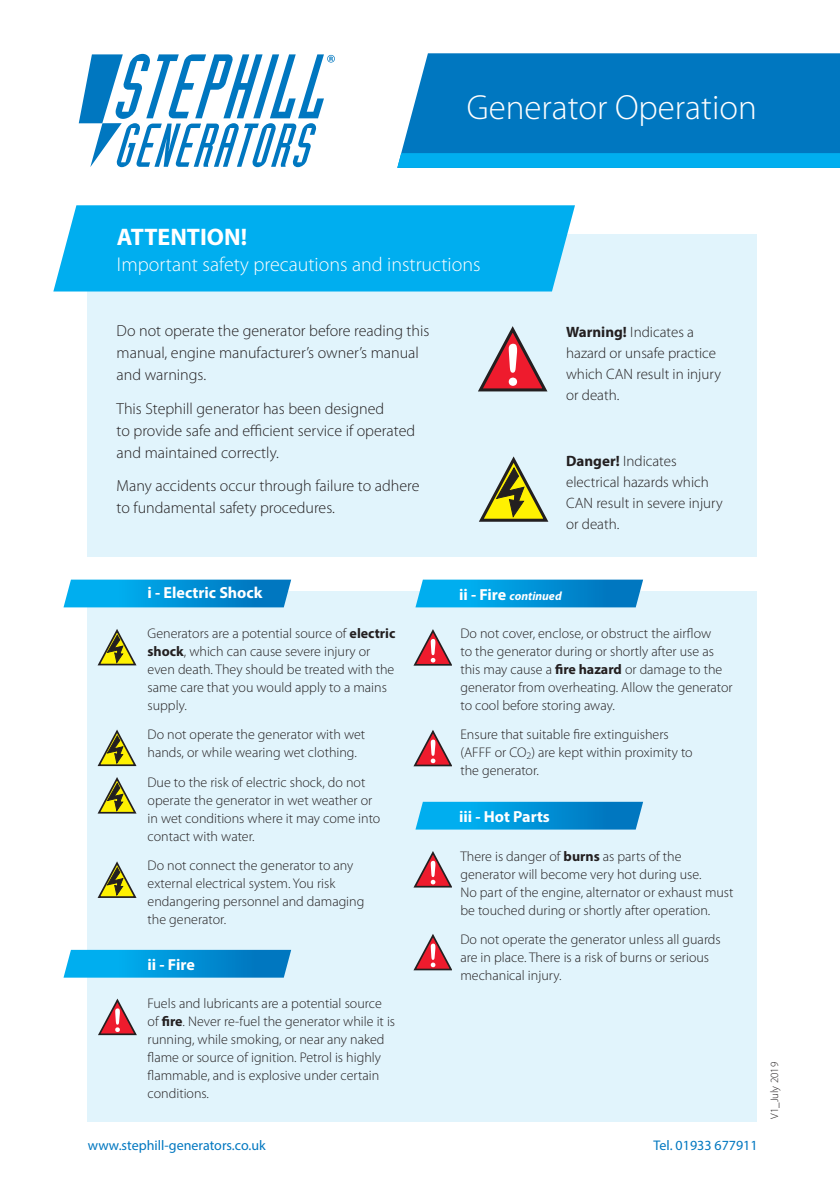
<style>
.page{position:relative;width:840px;height:1191px;background:#fff}
.page>*{position:absolute;margin:0;border:0;box-sizing:border-box;transform-origin:0 0}
.t1{font:300 35px "Myriad Pro";color:#fff}
.t2{font:700 24px "Myriad Pro";color:#fff}
.t3{font:300 20px "Myriad Pro";color:#fff}
.t4{font:300 16px/22px "Myriad Pro";color:#231f20}
.t5{font:700 16px "Myriad Pro";color:#fff}
.t6{font:300 15px/21px "Myriad Pro";color:#231f20}
.t7{font:300 14px/18px "Myriad Pro";color:#231f20}
.t8{font:14px "Myriad Pro";color:#0077c0}
.t9{font:italic 700 12px "Myriad Pro";color:#fff}
.t10{font:300 11px "Myriad Pro";color:#231f20}
.s1{font-weight:700}
.s2{font-style:normal;font-size:16px}
</style>
<div class="page">
<svg style="left:79px;top:54px;width:255px;height:113px"></svg>
<div style="left:401px;top:53px;width:438px;height:100px;background:#0077c0"></div>
<div style="left:397px;top:153px;width:442px;height:15px;background:#00aeef"></div>
<div style="left:87px;top:235px;width:669px;height:322px;background:#e1f4fc"></div>
<div style="left:87px;top:591px;width:669px;height:530px;background:#e1f4fc"></div>
<div style="left:53px;top:205px;width:521px;height:86px;background:#00aeef"></div>
<svg style="left:63px;top:579px;width:228px;height:28px;background:#0d9adb"></svg>
<svg style="left:63px;top:950px;width:228px;height:27px;background:#0897da"></svg>
<svg style="left:415px;top:801px;width:227px;height:28px;background:#0d9adb"></svg>
<svg style="left:415px;top:579px;width:227px;height:28px;background:#0c99da"></svg>
<svg style="left:479px;top:456px;width:70px;height:66px"></svg>
<svg style="left:97px;top:629px;width:40px;height:37px"></svg>
<svg style="left:413px;top:629px;width:38px;height:37px"></svg>
<svg style="left:413px;top:730px;width:38px;height:37px"></svg>
<svg style="left:413px;top:851px;width:38px;height:37px"></svg>
<svg style="left:413px;top:934px;width:38px;height:37px"></svg>
<svg style="left:98px;top:998px;width:39px;height:38px"></svg>
<svg style="left:97px;top:729px;width:40px;height:38px"></svg>
<svg style="left:97px;top:777px;width:40px;height:37px"></svg>
<svg style="left:97px;top:861px;width:40px;height:37px"></svg>
<svg style="left:478px;top:326px;width:70px;height:66px"></svg>
<p class="t1" style="left:466px;top:87px;width:291px">Generator Operation</p>
<p class="t2" style="left:117px;top:221px;width:132px">ATTENTION!</p>
<p class="t3" style="left:117px;top:252px;width:365px">Important safety precautions and instructions</p>
<p class="t4" style="left:117px;top:320px;width:314px">Do not operate the generator before reading this manual, engine manufacturer’s owner’s manual and warnings.</p>
<p class="t4" style="left:117px;top:397px;width:300px">This Stephill generator has been designed<br>to provide safe and efficient service if operated and maintained correctly.</p>
<p class="t4" style="left:117px;top:474px;width:304px">Many accidents occur through failure to adhere to fundamental safety procedures.</p>
<p class="t6" style="left:566px;top:321px;width:156px"><span class="s1">Warning!</span> Indicates a hazard or unsafe practice which CAN result in injury or death.</p>
<p class="t6" style="left:566px;top:450px;width:158px"><span class="s1">Danger!</span> Indicates electrical hazards which<br>CAN result in severe injury or death.</p>
<p class="t5" style="left:147px;top:582px;width:116px">i - Electric Shock</p>
<p class="t7" style="left:147px;top:624px;width:249px">Generators are a potential source of <span class="s1">electric shock</span>, which can cause severe injury or even death. They should be treated with the same care that you would apply to a mains supply.</p>
<p class="t7" style="left:147px;top:725px;width:219px">Do not operate the generator with wet hands, or while wearing wet clothing.</p>
<p class="t7" style="left:147px;top:773px;width:234px">Due to the risk of electric shock, do not operate the generator in wet weather or in wet conditions where it may come into contact with water.</p>
<p class="t7" style="left:147px;top:856px;width:218px">Do not connect the generator to any external electrical system. You risk endangering personnel and damaging the generator.</p>
<p class="t5" style="left:147px;top:954px;width:49px">ii - Fire</p>
<p class="t7" style="left:147px;top:993px;width:249px">Fuels and lubricants are a potential source of <span class="s1">fire</span>. Never re-fuel the generator while it is running, while smoking, or near any naked flame or source of ignition. Petrol is highly flammable, and is explosive under certain conditions.</p>
<p class="t9" style="left:459px;top:589px;width:104px"><span class="s2">ii - Fire</span> continued</p>
<p class="t7" style="left:460px;top:624px;width:274px">Do not cover, enclose, or obstruct the airflow<br>to the generator during or shortly after use as this may cause a <span class="s1">fire hazard</span> or damage to the generator from overheating. Allow the generator to cool before storing away.</p>
<p class="t7" style="left:460px;top:725px;width:234px">Ensure that suitable fire extinguishers (AFFF or CO<sub>2</sub>) are kept within proximity to the generator.</p>
<p class="t5" style="left:459px;top:806px;width:92px">iii - Hot Parts</p>
<p class="t7" style="left:460px;top:846px;width:274px">There is danger of <span class="s1">burns</span> as parts of the generator will become very hot during use.<br>No part of the engine, alternator or exhaust must be touched during or shortly after operation.</p>
<p class="t7" style="left:460px;top:930px;width:262px">Do not operate the generator unless all guards are in place. There is a risk of burns or serious mechanical injury.</p>
<p class="t8" style="left:88px;top:1137px;width:179px">www.stephill-generators.co.uk</p>
<p class="t8" style="left:653px;top:1137px;width:105px">Tel. 01933 677911</p>
<p class="t10" style="left:767px;top:1119px;width:59px;rotate:-90deg">V1_July 2019</p>
</div>
